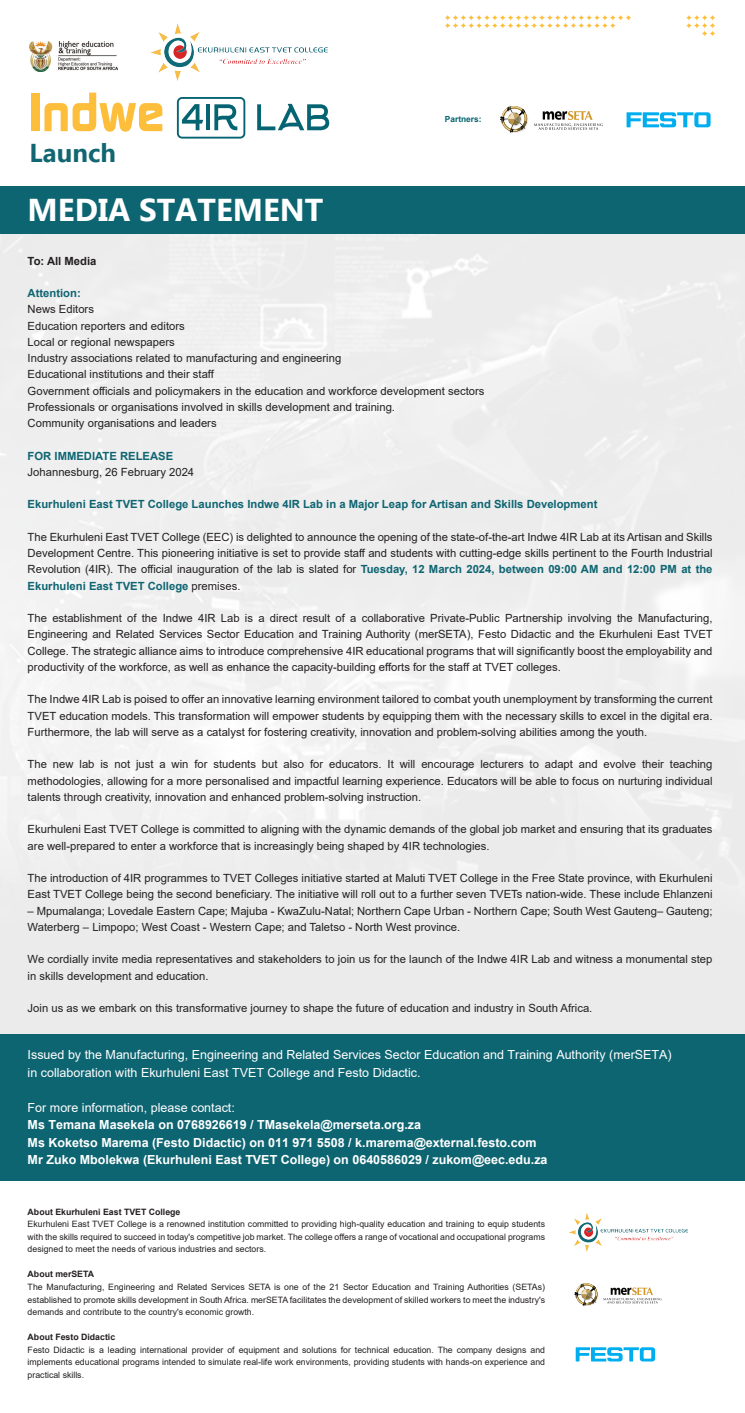
<style>
.page{position:relative;width:745px;height:1413px;background:#fff}
.page>*{position:absolute;margin:0;border:0;box-sizing:border-box;transform-origin:0 0}
.t1{font:700 53.5px "Continuum";color:#fdbe3b}
.t2{font:700 31.62px "Ebrima";color:#fff}
.t3{font:700 25.88px "Ebrima";color:#126672}
.t4{font:700 12.5px/17.5px "Arial";color:#fff}
.t5{font:12.5px/17.5px "Arial";color:#fff}
.t6{font:11.25px/16.2px "Arial";color:#231f20}
.t7{font:700 11.25px "Arial";color:#0e6572}
.t8{font:700 11.25px "Arial";color:#231f20}
.t9{font:8.75px/12.5px "Arial";color:#231f20;text-align:justify}
.t10{font:700 8.75px "Arial";color:#231f20}
.t11{font:700 8.38px "Arial";color:#056471}
.s1{font-weight:700;color:#0e6572}
</style>
<div class="page">
<img style="left:0;top:233px;width:744px;height:801px">
<div style="left:0;top:1034px;width:744px;height:147px;background:#0e6572"></div>
<div style="left:0;top:186px;width:744px;height:47px;background:#0e6572"></div>
<svg style="left:445px;top:15px;width:185px;height:13px"></svg>
<svg style="left:686px;top:15px;width:28px;height:21px"></svg>
<svg style="left:182px;top:104px;width:21px;height:26px"></svg>
<hr style="left:206px;top:104px;width:4px;height:26px;background:#056471">
<svg style="left:214px;top:104px;width:23px;height:26px"></svg>
<svg style="left:257px;top:104px;width:72px;height:26px"></svg>
<svg style="left:626px;top:112px;width:84px;height:15px"></svg>
<svg style="left:575px;top:1347px;width:79px;height:14px"></svg>
<svg style="left:500px;top:106px;width:102px;height:27px"></svg>
<svg style="left:574px;top:1283px;width:87px;height:23px"></svg>
<img style="left:29px;top:41px;width:89px;height:31px">
<div style="left:177px;top:97px;width:68px;height:42px;border:2px solid #056471;border-radius:4px"></div>
<img style="left:150px;top:23px;width:178px;height:58px">
<img style="left:569px;top:1213px;width:119px;height:39px">
<h1 class="t1" style="left:29px;top:77px;width:137px">Indwe</h1>
<h3 class="t3" style="left:30px;top:133px;width:88px">Launch</h3>
<h2 class="t2" style="left:28px;top:185px;width:297px">MEDIA STATEMENT</h2>
<p class="t11" style="left:444px;top:113px;width:38px">Partners:</p>
<p class="t8" style="left:28px;top:253px;width:70px">To: All Media</p>
<p class="t7" style="left:28px;top:285px;width:55px">Attention:</p>
<p class="t6" style="left:28px;top:301px;width:458px">News Editors<br>Education reporters and editors<br>Local or regional newspapers<br>Industry associations related to manufacturing and engineering<br>Educational institutions and their staff<br>Government officials and policymakers in the education and workforce development sectors Professionals or organisations involved in skills development and training.<br>Community organisations and leaders</p>
<p class="t7" style="left:28px;top:448px;width:147px">FOR IMMEDIATE RELEASE</p>
<p class="t6" style="left:28px;top:464px;width:168px">Johannesburg, 26 February 2024</p>
<p class="t7" style="left:28px;top:496px;width:571px">Ekurhuleni East TVET College Launches Indwe 4IR Lab in a Major Leap for Artisan and Skills Development</p>
<p class="t6" style="left:28px;top:529px;width:686px;text-align:justify">The Ekurhuleni East TVET College (EEC) is delighted to announce the opening of the state-of-the-art Indwe 4IR Lab at its Artisan and Skills Development Centre. This pioneering initiative is set to provide staff and students with cutting-edge skills pertinent to the Fourth Industrial Revolution (4IR). The official inauguration of the lab is slated for <span class="s1">Tuesday, 12 March 2024, between 09:00 AM and 12:00 PM at the Ekurhuleni East TVET College</span> premises.</p>
<p class="t6" style="left:28px;top:610px;width:686px;text-align:justify">The establishment of the Indwe 4IR Lab is a direct result of a collaborative Private-Public Partnership involving the Manufacturing, Engineering and Related Services Sector Education and Training Authority (merSETA), Festo Didactic and the Ekurhuleni East TVET College. The strategic alliance aims to introduce comprehensive 4IR educational programs that will significantly boost the employability and productivity of the workforce, as well as enhance the capacity-building efforts for the staff at TVET colleges.</p>
<p class="t6" style="left:28px;top:691px;width:686px;text-align:justify">The Indwe 4IR Lab is poised to offer an innovative learning environment tailored to combat youth unemployment by transforming the current TVET education models. This transformation will empower students by equipping them with the necessary skills to excel in the digital era.<br>Furthermore, the lab will serve as a catalyst for fostering creativity, innovation and problem-solving abilities among the youth.</p>
<p class="t6" style="left:28px;top:756px;width:686px;text-align:justify">The new lab is not just a win for students but also for educators. It will encourage lecturers to adapt and evolve their teaching methodologies, allowing for a more personalised and impactful learning experience. Educators will be able to focus on nurturing individual talents through creativity, innovation and enhanced problem-solving instruction.</p>
<p class="t6" style="left:28px;top:821px;width:686px">Ekurhuleni East TVET College is committed to aligning with the dynamic demands of the global job market and ensuring that its graduates are well-prepared to enter a workforce that is increasingly being shaped by 4IR technologies.</p>
<p class="t6" style="left:28px;top:870px;width:686px">The introduction of 4IR programmes to TVET Colleges initiative started at Maluti TVET College in the Free State province, with Ekurhuleni<br>East TVET College being the second beneficiary. The initiative will roll out to a further seven TVETs nation-wide. These include Ehlanzeni</p>
<p class="t6" style="left:28px;top:902px;width:686px">– Mpumalanga; Lovedale Eastern Cape; Majuba - KwaZulu-Natal; Northern Cape Urban - Northern Cape; South West Gauteng– Gauteng;<br>Waterberg – Limpopo; West Coast - Western Cape; and Taletso - North West province.</p>
<p class="t6" style="left:28px;top:951px;width:686px">We cordially invite media representatives and stakeholders to join us for the launch of the Indwe 4IR Lab and witness a monumental step in skills development and education.</p>
<p class="t6" style="left:28px;top:1000px;width:566px">Join us as we embark on this transformative journey to shape the future of education and industry in South Africa.</p>
<p class="t5" style="left:28px;top:1046px;width:645px">Issued by the Manufacturing, Engineering and Related Services Sector Education and Training Authority (merSETA) in collaboration with Ekurhuleni East TVET College and Festo Didactic.</p>
<p class="t5" style="left:28px;top:1098px;width:209px">For more information, please contact:</p>
<p class="t4" style="left:28px;top:1116px;width:521px">Ms Temana Masekela on 0768926619 / TMasekela@merseta.org.za<br>Ms Koketso Marema (Festo Didactic) on 011 971 5508 / k.marema@external.festo.com<br>Mr Zuko Mbolekwa (Ekurhuleni East TVET College) on 0640586029 / zukom@eec.edu.za</p>
<p class="t10" style="left:28px;top:1206px;width:154px">About Ekurhuleni East TVET College</p>
<p class="t9" style="left:28px;top:1218px;width:518px">Ekurhuleni East TVET College is a renowned institution committed to providing high-quality education and training to equip students with the skills required to succeed in today's competitive job market. The college offers a range of vocational and occupational programs designed to meet the needs of various industries and sectors.</p>
<p class="t10" style="left:28px;top:1268px;width:68px">About merSETA</p>
<p class="t9" style="left:28px;top:1280px;width:518px">The Manufacturing, Engineering and Related Services SETA is one of the 21 Sector Education and Training Authorities (SETAs) established to promote skills development in South Africa. merSETA facilitates the development of skilled workers to meet the industry's demands and contribute to the country's economic growth.</p>
<p class="t10" style="left:28px;top:1331px;width:89px">About Festo Didactic</p>
<p class="t9" style="left:28px;top:1343px;width:518px">Festo Didactic is a leading international provider of equipment and solutions for technical education. The company designs and implements educational programs intended to simulate real-life work environments, providing students with hands-on experience and practical skills.</p>
</div>
